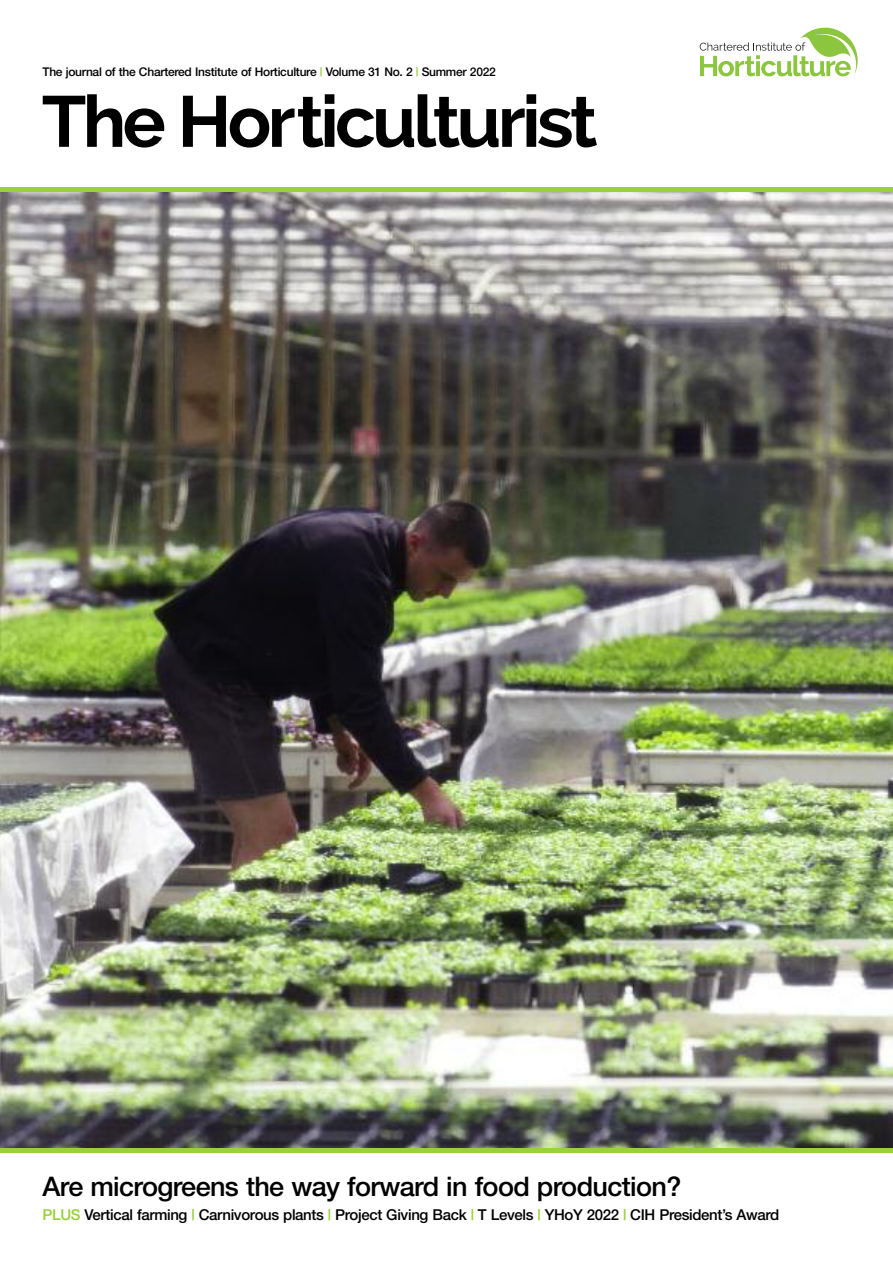
<style>
.page{position:relative;width:893px;height:1263px;background:#fff}
.page>*{position:absolute;margin:0;border:0;box-sizing:border-box;transform-origin:0 0}
.t1{font:700 72px "Raleway";letter-spacing:-.05em;color:#000}
.t2{font:500 27px "Helvetica Neue";letter-spacing:-.02em;color:#000}
.t3{font:500 15px "Helvetica Neue";letter-spacing:-.02em;color:#000}
.t4{font:500 12px "Helvetica Neue";letter-spacing:-.02em;color:#000}
.s1{color:#99d03b}
</style>
<div class="page">
<img style="left:0;top:191px;width:893px;height:957px">
<svg style="left:700px;top:28px;width:158px;height:48px"></svg>
<hr style="left:0;top:1148px;width:893px;height:4px;background:#99d03b">
<hr style="left:0;top:187px;width:893px;height:4px;background:#99d03b">
<p class="t4" style="left:42px;top:67px;width:455px">The journal of the Chartered Institute of Horticulture <span class="s1">|</span> Volume 31 No. 2 <span class="s1">|</span> Summer 2022</p>
<h1 class="t1" style="left:42px;top:80px;width:557px">The Horticulturist</h1>
<h2 class="t2" style="left:43px;top:1177px;width:640px">Are microgreens the way forward in food production?</h2>
<p class="t3" style="left:43px;top:1209px;width:738px"><span class="s1">PLUS</span> Vertical farming <span class="s1">|</span> Carnivorous plants <span class="s1">|</span> Project Giving Back <span class="s1">|</span> T Levels <span class="s1">|</span> YHoY 2022 <span class="s1">|</span> CIH President’s Award</p>
</div>
